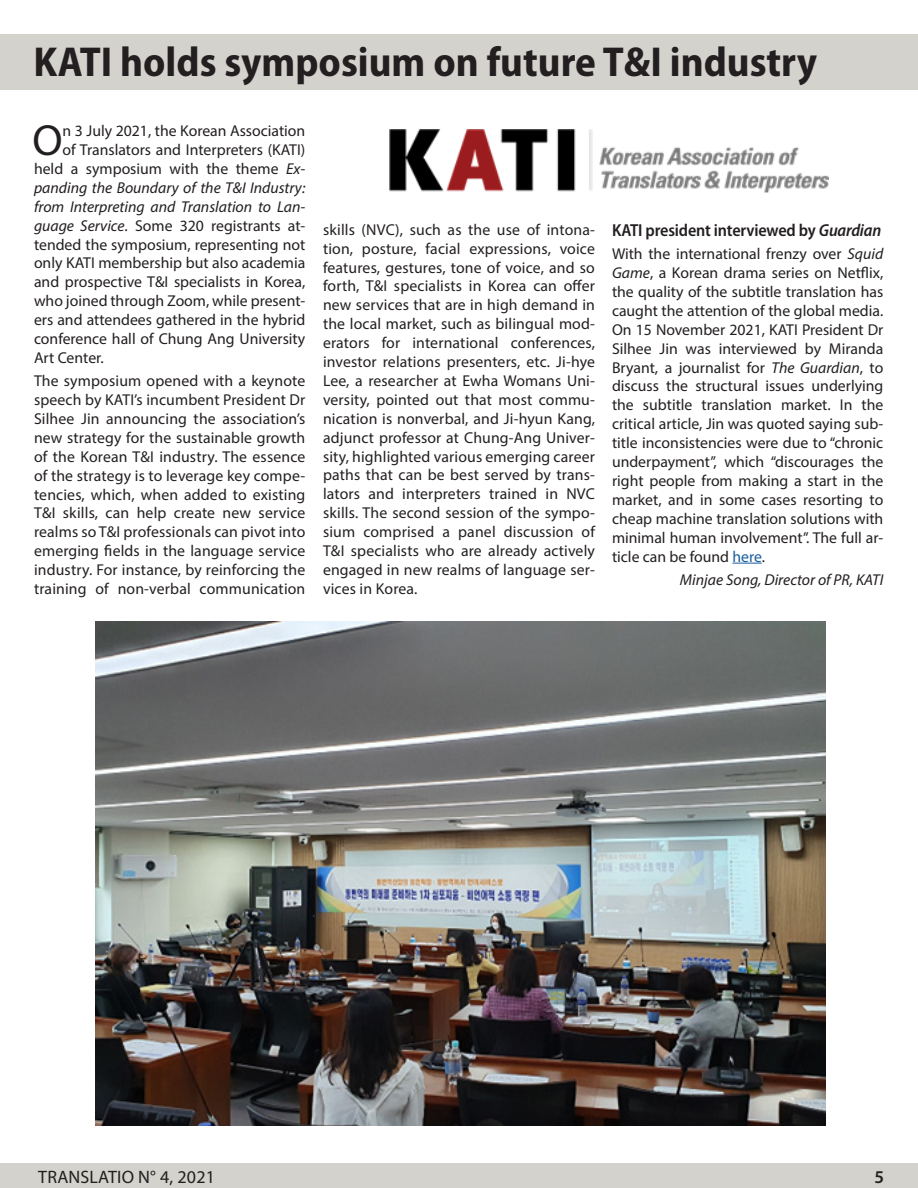
<style>
.page{position:relative;width:918px;height:1188px;background:#fff}
.page>*{position:absolute;margin:0;border:0;box-sizing:border-box;transform-origin:0 0}
.t1{font:43.8px "Myriad Pro";color:#231f20}
.Titel_2{font:700 semi-condensed 42px "Myriad Pro";color:#231f20}
.t2{font:18px "Myriad Pro";letter-spacing:.01em;color:#231f20}
.t3{font:600 18px "Myriad Pro";color:#231f20}
.Titel{font:600 semi-condensed 17.4px "Myriad Pro";letter-spacing:-.01em;color:#231f20}
.t4{font:15.75px/18.9px "Myriad Pro";color:#231f20;text-align:justify}
.t5{font:italic 15.75px "Myriad Pro";color:#231f20}
.s1{font-style:italic}
.s2{color:#175d9e}
</style>
<div class="page">
<div style="left:0;top:34px;width:918px;height:55px;background:#d3d2cd"></div>
<svg style="left:733px;top:563px;width:29px;height:1px"></svg>
<img style="left:96px;top:621px;width:730px;height:505px">
<img style="left:390px;top:130px;width:438px;height:63px">
<div style="left:0;top:1164px;width:918px;height:24px;background:#d3d2cd"></div>
<p class="Titel_2" style="left:33px;top:35px;width:785px">KATI holds symposium on future T&amp;I industry</p>
<p class="t1" style="left:32px;top:113px;width:32px">O</p>
<p class="t4" style="left:63px;top:121px;width:244px">n 3 July 2021, the Korean Association</p>
<p class="t4" style="left:63px;top:140px;width:244px">of Translators and Interpreters (KATI)</p>
<p class="t4" style="left:34px;top:159px;width:273px">held a symposium with the theme <span class="s1">Ex-</span></p>
<p class="t5" style="left:34px;top:178px;width:273px">panding the Boundary of the T&amp;I Industry:</p>
<p class="t5" style="left:34px;top:197px;width:273px">from Interpreting and Translation to Lan-</p>
<p class="t4" style="left:34px;top:216px;width:273px"><span class="s1">guage Service</span>. Some 320 registrants at-</p>
<p class="t4" style="left:34px;top:235px;width:273px">tended the symposium, representing not</p>
<p class="t4" style="left:34px;top:254px;width:273px">only KATI membership but also academia</p>
<p class="t4" style="left:34px;top:272px;width:273px">and prospective T&amp;I specialists in Korea,</p>
<p class="t4" style="left:34px;top:291px;width:273px">who joined through Zoom, while present-</p>
<p class="t4" style="left:34px;top:310px;width:273px">ers and attendees gathered in the hybrid</p>
<p class="t4" style="left:34px;top:329px;width:273px">conference hall of Chung Ang University</p>
<p class="t4" style="left:34px;top:348px;width:71px">Art Center.</p>
<p class="t4" style="left:34px;top:371px;width:273px">The symposium opened with a keynote speech by KATI’s incumbent President Dr Silhee Jin announcing the association’s new strategy for the sustainable growth of the Korean T&amp;I industry. The essence of the strategy is to leverage key compe&shy;tencies, which, when added to existing T&amp;I skills, can help create new service realms so T&amp;I professionals can pivot into emerging fields in the language service industry. For instance, by reinforcing the training of non-verbal communication</p>
<p class="t4" style="left:323px;top:220px;width:274px">skills (NVC), such as the use of intona&shy;tion, posture, facial expressions, voice features, gestures, tone of voice, and so forth, T&amp;I specialists in Korea can offer new services that are in high demand in the local market, such as bilingual mod&shy;erators for international conferences, investor relations presenters, etc. Ji-hye Lee, a researcher at Ewha Womans Uni&shy;versity, pointed out that most commu&shy;nication is nonverbal, and Ji-hyun Kang, adjunct professor at Chung-Ang Univer&shy;sity, highlighted various emerging career paths that can be best served by trans&shy;lators and interpreters trained in NVC skills. The second session of the sympo&shy;sium comprised a panel discussion of T&amp;I specialists who are already actively engaged in new realms of language ser&shy;vices in Korea.</p>
<p class="Titel" style="left:612px;top:219px;width:271px">KATI president interviewed by <span class="s1">Guardian</span></p>
<p class="t4" style="left:612px;top:244px;width:273px">With the international frenzy over <span class="s1">Squid Game</span>, a Korean drama series on Netflix, the quality of the subtitle translation has caught the attention of the global media.<br>On 15 November 2021, KATI President Dr Silhee Jin was interviewed by Miranda Bryant, a journalist for <span class="s1">The Guardian</span>, to discuss the structural issues underlying the subtitle translation market. In the critical article, Jin was quoted saying sub&shy;title inconsistencies were due to “chronic underpayment”, which “discourages the right people from making a start in the market, and in some cases resorting to cheap machine translation solutions with minimal human involvement”. The full ar&shy;ticle can be found <span class="s2">here</span>.</p>
<p class="t5" style="left:680px;top:570px;width:205px">Minjae Song, Director of PR, KATI</p>
<p class="t2" style="left:38px;top:1165px;width:178px">TRANSLATIO N° 4, 2021</p>
<p class="t3" style="left:874px;top:1165px;width:11px">5</p>
</div>
